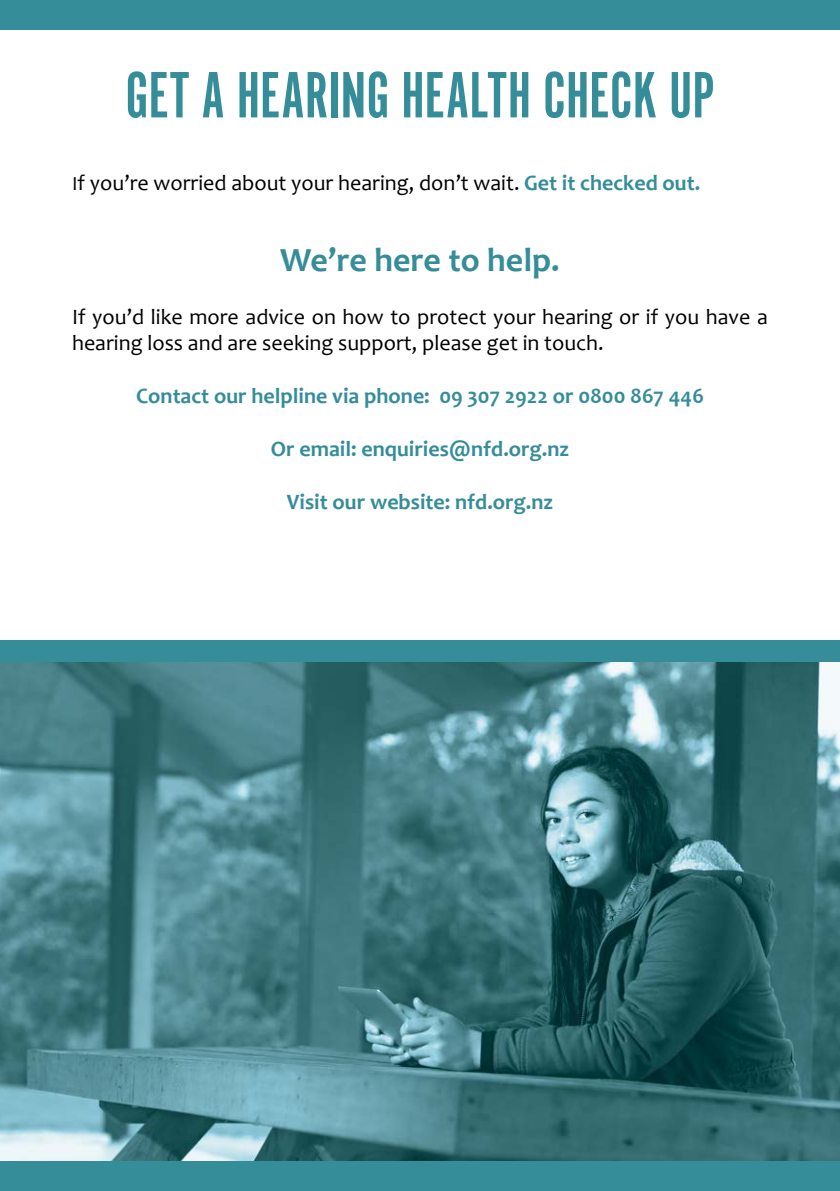
<style>
.page{position:relative;width:840px;height:1191px;background:#fff}
.page>*{position:absolute;margin:0;border:0;box-sizing:border-box;transform-origin:0 0}
.t1{font:68px "Alternate Got No 1 D";color:#358d99}
.t2{font:700 34px "Candara";color:#358d99}
.t3{font:22px/26.4px "Candara";color:#000}
.t4{font:700 22px "Candara";color:#358d99}
.s1{font-size:20px}
.s2{font-weight:700;color:#358d99}
</style>
<div class="page">
<img style="left:0;top:662px;width:839px;height:499px">
<div style="left:0;top:640px;width:839px;height:22px;background:#358d99"></div>
<div style="left:0;top:1161px;width:839px;height:30px;background:#358d99"></div>
<div style="left:0;top:0;width:839px;height:29px;background:#358d99"></div>
<h1 class="t1" style="left:125px;top:59px;width:590px">GET A HEARING HEALTH CHECK UP</h1>
<p class="t3" style="left:72px;top:169px;width:629px"><span class="s1">I</span>f you’re worried about your hearing, don’t wait. <span class="s2">Get it checked out.</span></p>
<h2 class="t2" style="left:280px;top:239px;width:281px">We’re here to help.</h2>
<p class="t3" style="left:72px;top:303px;width:697px">If you’d like more advice on how to protect your hearing or if you have a hearing loss and are seeking support, please get in touch.</p>
<p class="t4" style="left:136px;top:382px;width:569px">Contact our helpline via phone: 09 307 2922 or 0800 867 446</p>
<p class="t4" style="left:271px;top:435px;width:299px">Or email: enquiries@nfd.org.nz</p>
<p class="t4" style="left:287px;top:488px;width:267px">Visit our website: nfd.org.nz</p>
</div>
